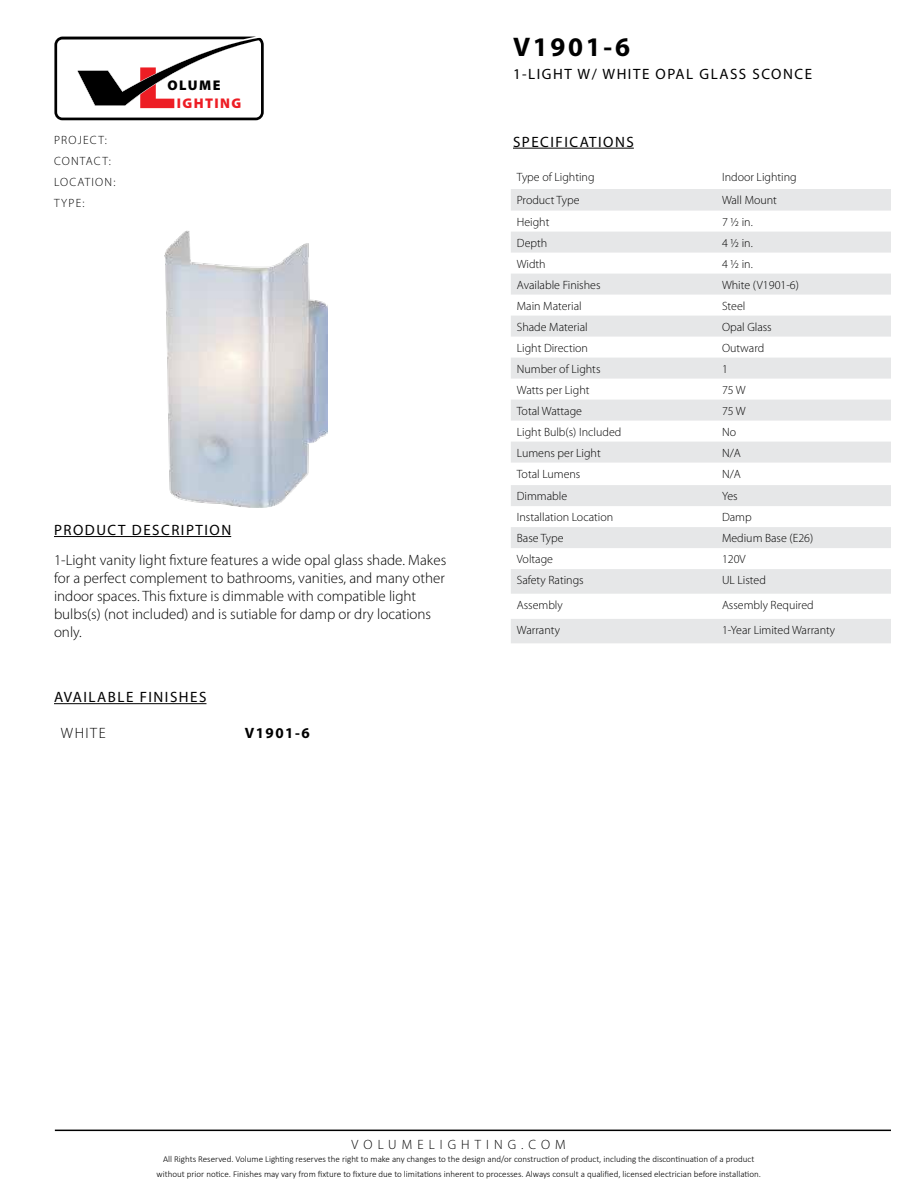
<style>
.page{position:relative;width:918px;height:1188px;background:#fff}
.page>*{position:absolute;margin:0;border:0;box-sizing:border-box;transform-origin:0 0}
.t1{font:700 27px "Myriad Pro";letter-spacing:.1em;color:#000}
.t2{font:300 15px/18px "Myriad Pro";color:#000}
.t3{font:15px "Myriad Pro";letter-spacing:.1em;color:#000}
.t4{font:700 15px "Myriad Pro";letter-spacing:.1em;color:#000}
.t5{font:900 14.1px "Myriad Pro";letter-spacing:.1em;color:#ed1d24}
.t6{font:900 14.1px "Myriad Pro";letter-spacing:.1em;color:#000}
.t7{font:300 13.5px "Myriad Pro";letter-spacing:.375em;color:#000}
.t8{font:300 12px "Myriad Pro";color:#000}
.t9{font:300 12px/21px "Myriad Pro";letter-spacing:.1em;color:#000}
.t10{font:300 9px/15px "Calibri";color:#000;text-align:center}
</style>
<div class="page">
<hr style="left:55px;top:1130px;width:836px;height:1px;background:#000">
<hr style="left:54px;top:536px;width:177px;height:1px;background:#000">
<hr style="left:513px;top:148px;width:121px;height:1px;background:#000">
<svg style="left:54px;top:37px;width:210px;height:83px"></svg>
<svg style="left:511px;top:189px;width:380px;height:454px;fill:#e6e7e8"></svg>
<hr style="left:54px;top:703px;width:152px;height:1px;background:#000">
<img style="left:164px;top:231px;width:163px;height:276px">
<p class="t9" style="left:54px;top:130px;width:63px">PROJECT:<br>CONTACT:<br>LOCATION:<br>TYPE:</p>
<p class="t6" style="left:167px;top:76px;width:55px">OLUME</p>
<p class="t5" style="left:177px;top:94px;width:66px">IGHTING</p>
<p class="t3" style="left:54px;top:521px;width:179px">PRODUCT DESCRIPTION</p>
<p class="t2" style="left:54px;top:551px;width:394px">1-Light vanity light fixture features a wide opal glass shade. Makes for a perfect complement to bathrooms, vanities, and many other indoor spaces. This fixture is dimmable with compatible light bulbs(s) (not included) and is sutiable for damp or dry locations only.</p>
<p class="t3" style="left:54px;top:688px;width:154px">AVAILABLE FINISHES</p>
<p class="t2" style="left:61px;top:724px;width:46px">WHITE</p>
<p class="t4" style="left:245px;top:723px;width:66px">V1901-6</p>
<h1 class="t1" style="left:513px;top:30px;width:118px">V1901-6</h1>
<p class="t3" style="left:513px;top:65px;width:301px">1-LIGHT W/ WHITE OPAL GLASS SCONCE</p>
<p class="t3" style="left:513px;top:132px;width:122px">SPECIFICATIONS</p>
<p class="t8" style="left:517px;top:170px;width:79px">Type of Lighting</p>
<p class="t8" style="left:722px;top:170px;width:76px">Indoor Lighting</p>
<p class="t8" style="left:517px;top:193px;width:64px">Product Type</p>
<p class="t8" style="left:722px;top:193px;width:56px">Wall Mount</p>
<p class="t8" style="left:517px;top:214px;width:34px">Height</p>
<p class="t8" style="left:722px;top:214px;width:32px">7 ½ in.</p>
<p class="t8" style="left:517px;top:235px;width:32px">Depth</p>
<p class="t8" style="left:722px;top:235px;width:32px">4 ½ in.</p>
<p class="t8" style="left:517px;top:256px;width:30px">Width</p>
<p class="t8" style="left:722px;top:256px;width:32px">4 ½ in.</p>
<p class="t8" style="left:517px;top:277px;width:85px">Available Finishes</p>
<p class="t8" style="left:722px;top:277px;width:78px">White (V1901-6)</p>
<p class="t8" style="left:517px;top:298px;width:66px">Main Material</p>
<p class="t8" style="left:722px;top:298px;width:25px">Steel</p>
<p class="t8" style="left:517px;top:319px;width:72px">Shade Material</p>
<p class="t8" style="left:722px;top:319px;width:51px">Opal Glass</p>
<p class="t8" style="left:517px;top:340px;width:73px">Light Direction</p>
<p class="t8" style="left:722px;top:340px;width:44px">Outward</p>
<p class="t8" style="left:517px;top:361px;width:85px">Number of Lights</p>
<p class="t8" style="left:722px;top:361px;width:7px">1</p>
<p class="t8" style="left:517px;top:382px;width:74px">Watts per Light</p>
<p class="t8" style="left:722px;top:382px;width:25px">75 W</p>
<p class="t8" style="left:517px;top:403px;width:67px">Total Wattage</p>
<p class="t8" style="left:722px;top:403px;width:25px">75 W</p>
<p class="t8" style="left:517px;top:424px;width:106px">Light Bulb(s) Included</p>
<p class="t8" style="left:722px;top:424px;width:16px">No</p>
<p class="t8" style="left:517px;top:445px;width:85px">Lumens per Light</p>
<p class="t8" style="left:722px;top:445px;width:20px">N/A</p>
<p class="t8" style="left:517px;top:466px;width:65px">Total Lumens</p>
<p class="t8" style="left:722px;top:466px;width:20px">N/A</p>
<p class="t8" style="left:517px;top:489px;width:52px">Dimmable</p>
<p class="t8" style="left:722px;top:489px;width:17px">Yes</p>
<p class="t8" style="left:517px;top:510px;width:98px">Installation Location</p>
<p class="t8" style="left:722px;top:510px;width:31px">Damp</p>
<p class="t8" style="left:517px;top:531px;width:48px">Base Type</p>
<p class="t8" style="left:722px;top:531px;width:93px">Medium Base (E26)</p>
<p class="t8" style="left:517px;top:552px;width:38px">Voltage</p>
<p class="t8" style="left:722px;top:552px;width:25px">120V</p>
<p class="t8" style="left:517px;top:573px;width:68px">Safety Ratings</p>
<p class="t8" style="left:722px;top:573px;width:45px">UL Listed</p>
<p class="t8" style="left:517px;top:597px;width:47px">Assembly</p>
<p class="t8" style="left:722px;top:597px;width:93px">Assembly Required</p>
<p class="t8" style="left:517px;top:623px;width:45px">Warranty</p>
<p class="t8" style="left:722px;top:623px;width:115px">1-Year Limited Warranty</p>
<p class="t7" style="left:352px;top:1136px;width:216px">VOLUMELIGHTING.COM</p>
<p class="t10" style="left:156px;top:1151px;width:606px">All Rights Reserved. Volume Lighting reserves the right to make any changes to the design and/or construction of product, including the discontinuation of a product without prior notice. Finishes may vary from fixture to fixture due to limitations inherent to processes. Always consult a qualified, licensed electrician before installation.</p>
</div>
